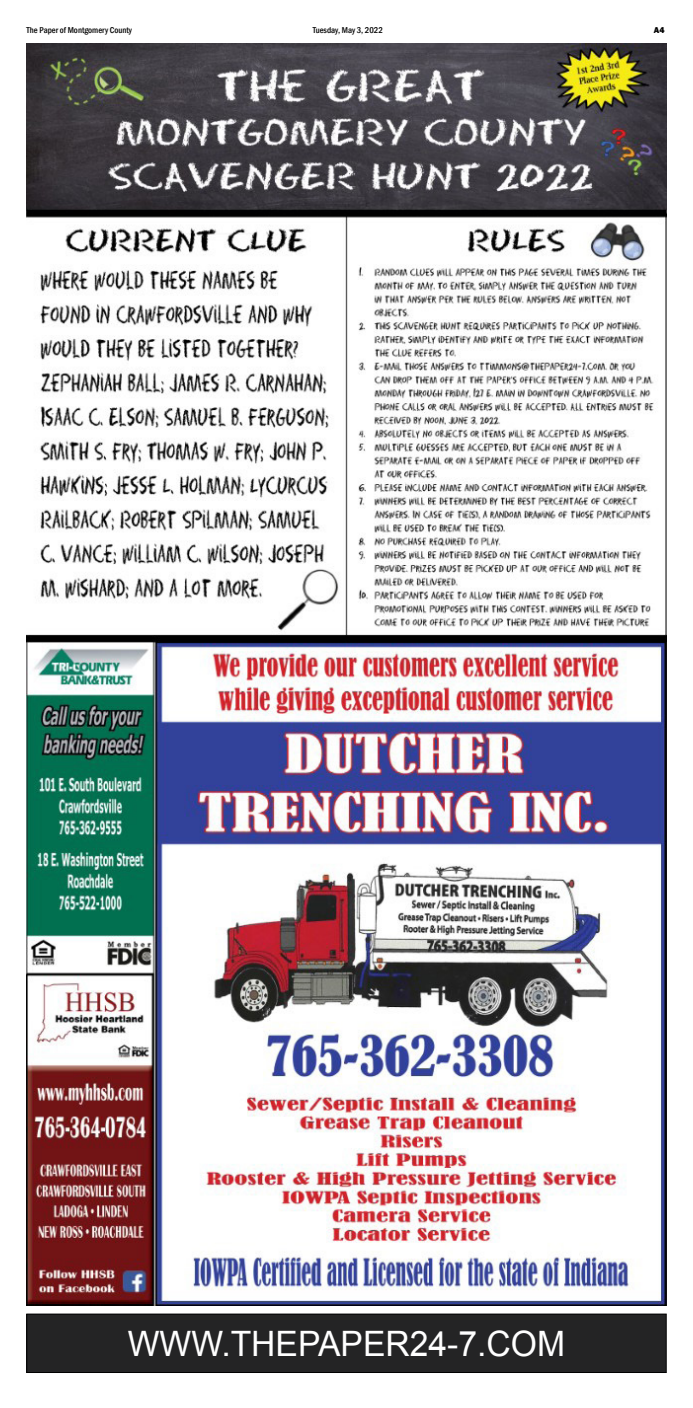
<style>
.page{position:relative;width:693px;height:1408px;background:#fff}
.page>*{position:absolute;margin:0;border:0;box-sizing:border-box;transform-origin:0 0}
.Headline_24{font:35px "Arial";color:#fff;scale:.96 1}
.t1{font:500 condensed 8.75px "Franklin Gothic";color:#000}
.t2{font:800 8.75px "Franklin Gothic";color:#000}
</style>
<div class="page">
<img style="left:27px;top:44px;width:639px;height:1261px">
<div style="left:27px;top:1314px;width:639px;height:58px;background:#242425"></div>
<div style="left:27px;top:1314px;width:639px;height:58px;border:1px solid #000"></div>
<p class="t1" style="left:27px;top:24px;width:107px">The Paper of Montgomery County</p>
<p class="t1" style="left:313px;top:24px;width:72px">Tuesday, May 3, 2022</p>
<p class="t2" style="left:654px;top:24px;width:12px">A4</p>
<p class="Headline_24" style="left:128px;top:1321px;width:457px">WWW.THEPAPER24-7.COM</p>
</div>
